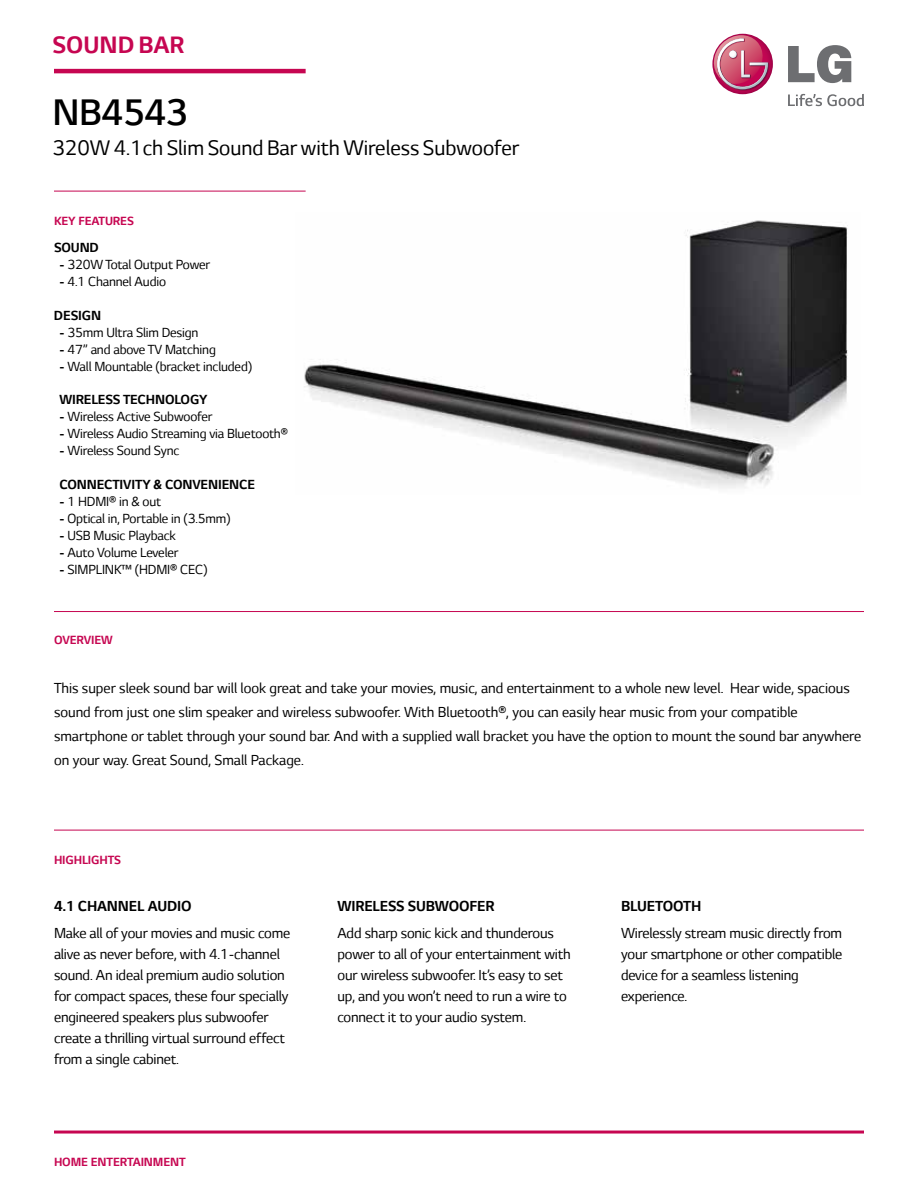
<style>
.page{position:relative;width:918px;height:1188px;background:#fff}
.page>*{position:absolute;margin:0;border:0;box-sizing:border-box;transform-origin:0 0}
.t1{font:300 42px "LG Smart";letter-spacing:-.01em;color:#000}
.t2{font:700 27px "LG Smart";color:#c60651}
.t3{font:24px "LG Smart";color:#000}
.t4{font:16.5px/21px "LG Smart";letter-spacing:-.01em;color:#000}
.t5{font:700 16.5px "LG Smart";letter-spacing:-.01em;color:#000}
.t6{font:15px "LG Smart";letter-spacing:-.01em;color:#000}
.t7{font:700 15px "LG Smart";letter-spacing:-.01em;color:#000}
.t8{font:700 13.5px "LG Smart";letter-spacing:-.01em;color:#c60651}
.s1{font-weight:700}
</style>
<div class="page">
<img style="left:304px;top:220px;width:544px;height:269px">
<svg style="left:712px;top:34px;width:61px;height:60px"></svg>
<svg style="left:712px;top:35px;width:57px;height:56px"></svg>
<svg style="left:788px;top:45px;width:63px;height:38px"></svg>
<svg style="left:788px;top:94px;width:76px;height:12px"></svg>
<hr style="left:54px;top:69px;width:252px;height:4px;background:#c60651">
<hr style="left:54px;top:191px;width:252px;height:1px;background:#c60651">
<hr style="left:54px;top:1131px;width:810px;height:3px;background:#c60651">
<hr style="left:54px;top:611px;width:810px;height:1px;background:#c60651">
<hr style="left:54px;top:830px;width:810px;height:1px;background:#c60651">
<h2 class="t2" style="left:52px;top:30px;width:134px">SOUND BAR</h2>
<h1 class="t1" style="left:52px;top:90px;width:137px">NB4543</h1>
<h3 class="t3" style="left:52px;top:135px;width:468px">320W 4.1ch Slim Sound Bar with Wireless Subwoofer</h3>
<p class="t8" style="left:54px;top:214px;width:81px">KEY FEATURES</p>
<p class="t7" style="left:54px;top:239px;width:46px">SOUND</p>
<p class="t6" style="left:59px;top:256px;width:152px"><span class="s1">-</span> 320W Total Output Power</p>
<p class="t6" style="left:59px;top:273px;width:108px"><span class="s1">-</span> 4.1 Channel Audio</p>
<p class="t7" style="left:54px;top:307px;width:49px">DESIGN</p>
<p class="t6" style="left:59px;top:324px;width:141px"><span class="s1">-</span> 35mm Ultra Slim Design</p>
<p class="t6" style="left:59px;top:341px;width:158px"><span class="s1">-</span> 47” and above TV Matching</p>
<p class="t6" style="left:59px;top:358px;width:194px"><span class="s1">-</span> Wall Mountable (bracket included)</p>
<p class="t7" style="left:59px;top:392px;width:150px">WIRELESS TECHNOLoGY</p>
<p class="t6" style="left:59px;top:409px;width:155px"><span class="s1">-</span> Wireless Active Subwoofer</p>
<p class="t6" style="left:59px;top:426px;width:230px"><span class="s1">-</span> Wireless Audio Streaming via Bluetooth®</p>
<p class="t6" style="left:59px;top:443px;width:122px"><span class="s1">-</span> Wireless Sound Sync</p>
<p class="t7" style="left:59px;top:476px;width:197px">CONNECTIVITY &amp; CONVENIENCE</p>
<p class="t6" style="left:59px;top:494px;width:103px"><span class="s1">-</span> 1 HDMI® in &amp; out</p>
<p class="t6" style="left:59px;top:510px;width:173px"><span class="s1">-</span> Optical in, Portable in (3.5mm)</p>
<p class="t6" style="left:59px;top:527px;width:118px"><span class="s1">-</span> USB Music Playback</p>
<p class="t6" style="left:59px;top:544px;width:121px"><span class="s1">-</span> Auto Volume Leveler</p>
<p class="t6" style="left:59px;top:561px;width:150px"><span class="s1">-</span> SIMPLINK™ (HDMI® CEC)</p>
<p class="t8" style="left:54px;top:632px;width:60px">OVERVIEW</p>
<p class="t4" style="left:54px;top:676px;width:809px;line-height:24px">This super sleek sound bar will look great and take your movies, music, and entertainment to a whole new level. Hear wide, spacious sound from just one slim speaker and wireless subwoofer. With Bluetooth®, you can easily hear music from your compatible smartphone or tablet through your sound bar. And with a supplied wall bracket you have the option to mount the sound bar anywhere on your way. Great Sound, Small Package.</p>
<p class="t8" style="left:54px;top:853px;width:69px">HIGHLIGHTS</p>
<p class="t5" style="left:54px;top:897px;width:139px">4.1 CHANNEL AUDIO</p>
<p class="t4" style="left:54px;top:923px;width:238px">Make all of your movies and music come alive as never before, with 4.1-channel sound. An ideal premium audio solution for compact spaces, these four specially engineered speakers plus subwoofer create a thrilling virtual surround effect from a single cabinet.</p>
<p class="t8" style="left:54px;top:1155px;width:133px">HOME ENTERTAINMENT</p>
<p class="t5" style="left:338px;top:897px;width:159px">WIRELESS SUBWOOFER</p>
<p class="t4" style="left:338px;top:923px;width:235px">Add sharp sonic kick and thunderous power to all of your entertainment with our wireless subwoofer. It’s easy to set up, and you won’t need to run a wire to connect it to your audio system.</p>
<p class="t5" style="left:621px;top:897px;width:82px">BLUETOOTH</p>
<p class="t4" style="left:621px;top:923px;width:223px">Wirelessly stream music directly from your smartphone or other compatible device for a seamless listening experience.</p>
</div>
